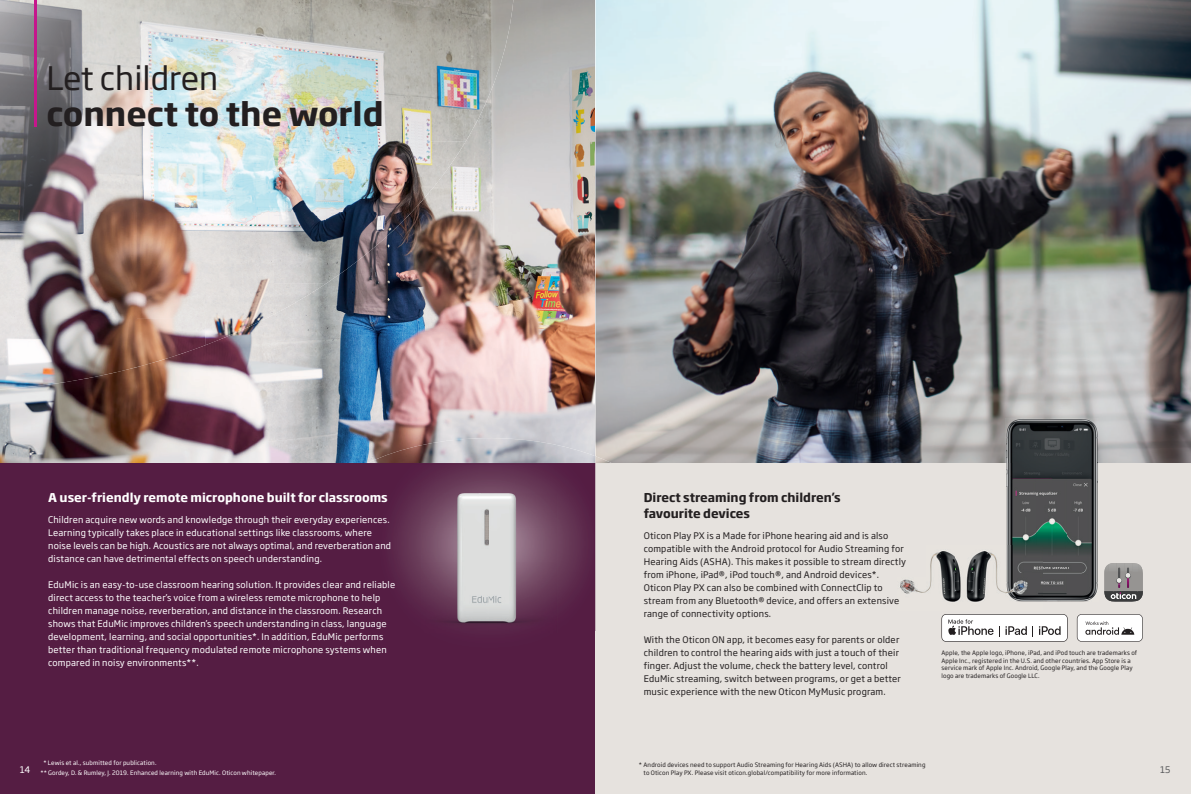
<style>
.page{position:relative;width:1191px;height:794px;background:#fff}
.page>*{position:absolute;margin:0;border:0;box-sizing:border-box;transform-origin:0 0}
.t1{font:700 32px "Soho Gothic Pro";color:#231f20}
.t2{font:32px "Soho Gothic Pro";color:#231f20}
.t3{font:700 12px "Soho Gothic Pro";color:#fff}
.t4{font:700 12px/16px "Soho Gothic Pro";color:#231f20}
.t5{font:9px/13px "Soho Gothic Pro";letter-spacing:.02em;color:#fff}
.t6{font:9px/13px "Soho Gothic Pro";letter-spacing:.02em;color:#231f20}
.t7{font:9px "Soho Gothic Pro";color:#57585a}
.t8{font:6px/7.5px "Soho Gothic Pro";letter-spacing:.02em;color:#231f20}
.t9{font:6px "Soho Gothic Pro";letter-spacing:.02em;color:#fff}
</style>
<div class="page">
<img style="left:0;top:0;width:595px;height:463px">
<img style="left:0;top:0;width:410px;height:212px">
<img style="left:410px;top:0;width:103px;height:142px">
<img style="left:410px;top:141px;width:56px;height:36px">
<img style="left:410px;top:177px;width:31px;height:36px">
<img style="left:0;top:212px;width:274px;height:107px">
<img style="left:274px;top:212px;width:103px;height:71px">
<img style="left:376px;top:212px;width:35px;height:33px">
<img style="left:274px;top:283px;width:53px;height:31px">
<img style="left:0;top:319px;width:205px;height:70px">
<img style="left:205px;top:319px;width:61px;height:26px">
<img style="left:595px;top:0;width:596px;height:463px">
<div style="left:0;top:463px;width:595px;height:331px;background:#551d43"></div>
<div style="left:595px;top:463px;width:596px;height:331px;background:#e6e2de"></div>
<img style="left:1005px;top:418px;width:93px;height:114px">
<img style="left:1006px;top:532px;width:30px;height:13px">
<img style="left:1036px;top:532px;width:62px;height:35px">
<img style="left:1042px;top:567px;width:56px;height:34px">
<svg style="left:941px;top:614px;width:126px;height:28px"></svg>
<svg style="left:1076px;top:614px;width:66px;height:28px"></svg>
<svg style="left:1104px;top:563px;width:38px;height:38px"></svg>
<img style="left:930px;top:551px;width:68px;height:27px">
<img style="left:900px;top:578px;width:105px;height:24px">
<img style="left:1017px;top:601px;width:25px;height:1px">
<img style="left:1005px;top:545px;width:37px;height:56px">
<img style="left:367px;top:438px;width:228px;height:25px">
<img style="left:595px;top:456px;width:17px;height:7px">
<div style="left:301px;top:464px;width:293px;height:184px;background:#551d43"></div>
<img style="left:365px;top:463px;width:231px;height:168px">
<img style="left:421px;top:493px;width:136px;height:139px">
<hr style="left:34px;top:0;width:2px;height:65px;background:#c5168c">
<hr style="left:34px;top:65px;width:2px;height:61px;background:#c5168c">
<h1 class="t2" style="left:46px;top:54px;width:173px">Let children</h1>
<h1 class="t1" style="left:46px;top:89px;width:339px">connect to the world</h1>
<h2 class="t3" style="left:48px;top:488px;width:341px">A user-friendly remote microphone built for classrooms</h2>
<p class="t5" style="left:48px;top:512px;width:344px">Children acquire new words and knowledge through their everyday experiences.<br>Learning typically takes place in educational settings like classrooms, where noise levels can be high. Acoustics are not always optimal, and reverberation and distance can have detrimental effects on speech understanding.</p>
<p class="t5" style="left:48px;top:577px;width:348px">EduMic is an easy-to-use classroom hearing solution. It provides clear and reliable direct access to the teacher’s voice from a wireless remote microphone to help children manage noise, reverberation, and distance in the classroom. Research shows that EduMic improves children’s speech understanding in class, language development, learning, and social opportunities*. In addition, EduMic performs better than traditional frequency modulated remote microphone systems when compared in noisy environments**.</p>
<p class="t5" style="left:20px;top:762px;width:12px">14</p>
<p class="t9" style="left:43px;top:758px;width:115px">* Lewis et al., submitted for publication.</p>
<p class="t9" style="left:40px;top:768px;width:237px">** Gordey, D. &amp; Rumley, J. 2019. Enhanced learning with EduMic. Oticon whitepaper.</p>
<h2 class="t4" style="left:643px;top:488px;width:198px">Direct streaming from children’s favourite devices</h2>
<p class="t6" style="left:643px;top:528px;width:264px">Oticon Play PX is a Made for iPhone hearing aid and is also compatible with the Android protocol for Audio Streaming for Hearing Aids (ASHA). This makes it possible to stream directly from iPhone, iPad®, iPod touch®, and Android devices*.<br>Oticon Play PX can also be combined with ConnectClip to stream from any Bluetooth® device, and offers an extensive range of connectivity options.</p>
<p class="t6" style="left:643px;top:632px;width:259px">With the Oticon ON app, it becomes easy for parents or older children to control the hearing aids with just a touch of their finger. Adjust the volume, check the battery level, control EduMic streaming, switch between programs, or get a better music experience with the new Oticon MyMusic program.</p>
<p class="t8" style="left:941px;top:648px;width:197px">Apple, the Apple logo, iPhone, iPad, and iPod touch are trademarks of Apple Inc., registered in the U.S. and other countries. App Store is a service mark of Apple Inc. Android, Google Play, and the Google Play logo are trademarks of Google LLC.</p>
<p class="t8" style="left:639px;top:760px;width:288px">* Android devices need to support Audio Streaming for Hearing Aids (ASHA) to allow direct streaming</p>
<p class="t8" style="left:643px;top:768px;width:225px">to Oticon Play PX. Please visit oticon.global/compatibility for more information.</p>
<p class="t7" style="left:1160px;top:762px;width:12px">15</p>
</div>
